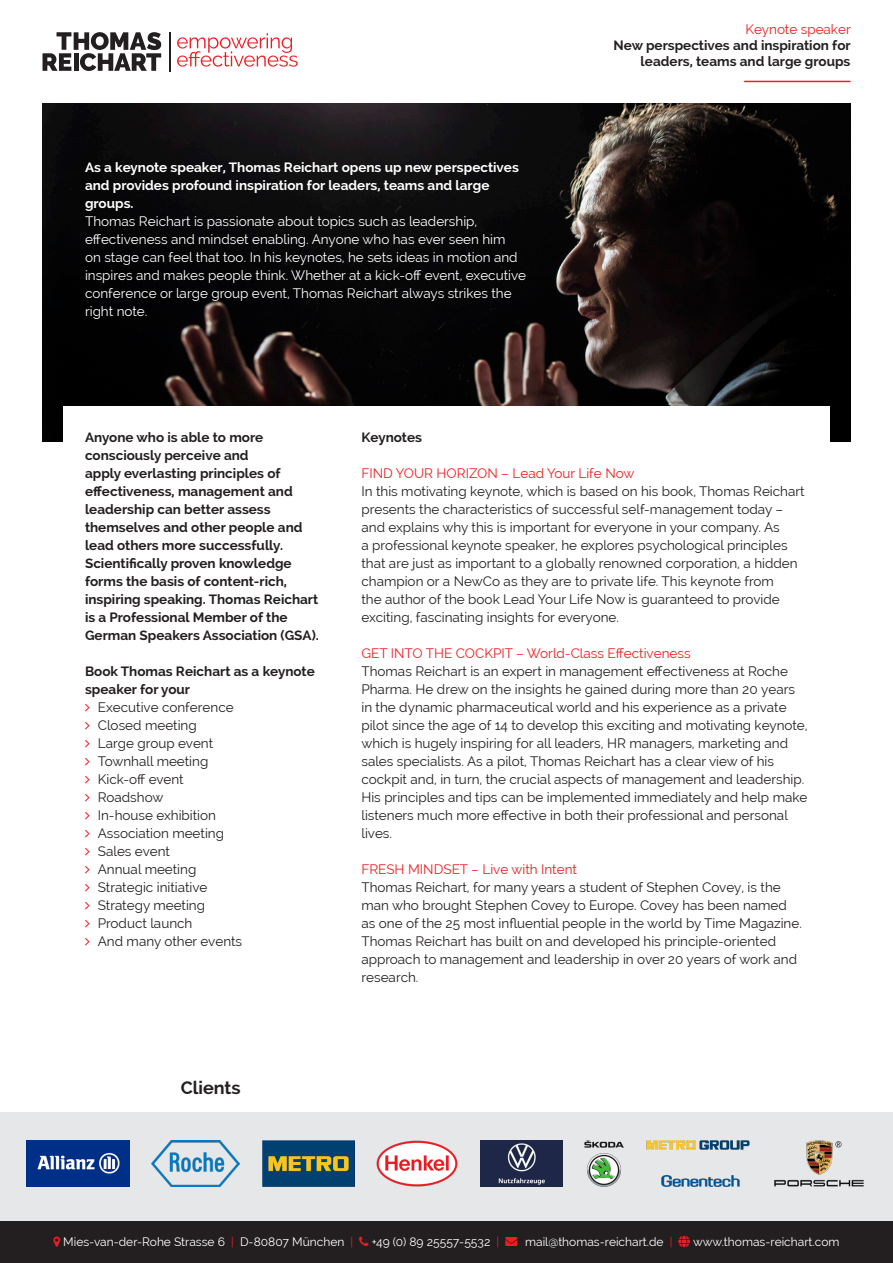
<style>
.page{position:relative;width:893px;height:1263px;background:#fff}
.page>*{position:absolute;margin:0;border:0;box-sizing:border-box;transform-origin:0 0}
.t1{font:700 18px "Raleway";color:#231f20}
.TRE_Fließtext{font:13.5px/18px "Raleway";color:#231f20}
.TRE_Fließtext-2{font:700 13.5px/18px "Raleway";color:#231f20}
.TRE_Fließtext-3{font:13.5px/18px "Raleway";color:#fff}
.TRE_Fließtext-4{font:700 13.5px/18px "Raleway";color:#fff}
.TRE_Fließtext-5{font:13.5px "Raleway";color:#ee1d23}
.t2{font:12px "Raleway";color:#fff}
.s1{color:#ee1d23}
</style>
<div class="page">
<img style="left:43px;top:103px;width:807px;height:339px">
<div style="left:0;top:1220px;width:893px;height:43px;background:#231f20"></div>
<svg style="left:43px;top:32px;width:118px;height:39px"></svg>
<hr style="left:169px;top:32px;width:2px;height:39px;background:#231f20">
<svg style="left:177px;top:33px;width:121px;height:34px"></svg>
<hr style="left:744px;top:81px;width:106px;height:1px;background:#ee1d23">
<div style="left:340px;top:406px;width:489px;height:615px;background:#fff"></div>
<div style="left:64px;top:406px;width:276px;height:597px;background:#fff"></div>
<div style="left:0;top:1112px;width:893px;height:108px;background:#e6e7e9"></div>
<img style="left:646px;top:1140px;width:103px;height:10px">
<img style="left:661px;top:1175px;width:78px;height:11px">
<img style="left:27px;top:1140px;width:102px;height:46px">
<img style="left:152px;top:1140px;width:88px;height:46px">
<img style="left:377px;top:1140px;width:81px;height:46px">
<img style="left:262px;top:1140px;width:92px;height:46px">
<img style="left:480px;top:1140px;width:82px;height:46px">
<img style="left:585px;top:1140px;width:38px;height:46px">
<img style="left:774px;top:1140px;width:90px;height:47px">
<p class="TRE_Fließtext-4" style="left:85px;top:158px;width:435px">As a keynote speaker, Thomas Reichart opens up new perspectives and provides profound inspiration for leaders, teams and large groups.</p>
<p class="TRE_Fließtext-3" style="left:85px;top:212px;width:443px">Thomas Reichart is passionate about topics such as leadership, effectiveness and mindset enabling. Anyone who has ever seen him<br>on stage can feel that too. In his keynotes, he sets ideas in motion and inspires and makes people think. Whether at a kick-off event, executive conference or large group event, Thomas Reichart always strikes the right note.</p>
<p class="TRE_Fließtext-5" style="left:745px;top:21px;width:107px">Keynote speaker</p>
<p class="TRE_Fließtext-2" style="left:614px;top:36px;width:239px">New perspectives and inspiration for</p>
<p class="TRE_Fließtext-2" style="left:641px;top:52px;width:211px">leaders, teams and large groups</p>
<p class="TRE_Fließtext-2" style="left:85px;top:428px;width:235px">Anyone who is able to more consciously perceive and<br>apply everlasting principles of effectiveness, management and leadership can better assess themselves and other people and lead others more successfully.<br>Scientifically proven knowledge forms the basis of content-rich, inspiring speaking. Thomas Reichart is a Professional Member of the<br>German Speakers Association (GSA).</p>
<p class="TRE_Fließtext-2" style="left:85px;top:662px;width:231px">Book Thomas Reichart as a keynote speaker for your</p>
<p class="TRE_Fließtext" style="left:98px;top:698px;width:137px">Executive conference</p>
<p class="TRE_Fließtext" style="left:98px;top:716px;width:100px">Closed meeting</p>
<p class="TRE_Fließtext" style="left:98px;top:734px;width:117px">Large group event</p>
<p class="TRE_Fließtext" style="left:98px;top:752px;width:112px">Townhall meeting</p>
<p class="TRE_Fließtext" style="left:98px;top:770px;width:87px">Kick-off event</p>
<p class="TRE_Fließtext" style="left:98px;top:788px;width:67px">Roadshow</p>
<p class="TRE_Fließtext" style="left:98px;top:806px;width:120px">In-house exhibition</p>
<p class="TRE_Fließtext" style="left:98px;top:824px;width:128px">Association meeting</p>
<p class="TRE_Fließtext" style="left:98px;top:842px;width:74px">Sales event</p>
<p class="TRE_Fließtext" style="left:98px;top:860px;width:100px">Annual meeting</p>
<p class="TRE_Fließtext" style="left:98px;top:878px;width:111px">Strategic initiative</p>
<p class="TRE_Fließtext" style="left:98px;top:896px;width:109px">Strategy meeting</p>
<p class="TRE_Fließtext" style="left:98px;top:914px;width:96px">Product launch</p>
<p class="TRE_Fließtext" style="left:98px;top:932px;width:146px">And many other events</p>
<p class="t1" style="left:181px;top:1078px;width:61px">Clients</p>
<p class="TRE_Fließtext-2" style="left:361px;top:428px;width:62px">Keynotes</p>
<p class="TRE_Fließtext-5" style="left:361px;top:465px;width:275px">FIND YOUR HORIZON – Lead Your Life Now</p>
<p class="TRE_Fließtext" style="left:361px;top:482px;width:445px">In this motivating keynote, which is based on his book, Thomas Reichart presents the characteristics of successful self-management today – and explains why this is important for everyone in your company. As<br>a professional keynote speaker, he explores psychological principles that are just as important to a globally renowned corporation, a hidden champion or a NewCo as they are to private life. This keynote from<br>the author of the book Lead Your Life Now is guaranteed to provide exciting, fascinating insights for everyone.</p>
<p class="TRE_Fließtext-5" style="left:361px;top:645px;width:331px">GET INTO THE COCKPIT – World-Class Effectiveness</p>
<p class="TRE_Fließtext" style="left:361px;top:662px;width:448px">Thomas Reichart is an expert in management effectiveness at Roche Pharma. He drew on the insights he gained during more than 20 years in the dynamic pharmaceutical world and his experience as a private pilot since the age of 14 to develop this exciting and motivating keynote, which is hugely inspiring for all leaders, HR managers, marketing and sales specialists. As a pilot, Thomas Reichart has a clear view of his cockpit and, in turn, the crucial aspects of management and leadership.<br>His principles and tips can be implemented immediately and help make listeners much more effective in both their professional and personal lives.</p>
<p class="TRE_Fließtext-5" style="left:361px;top:861px;width:217px">FRESH MINDSET – Live with Intent</p>
<p class="TRE_Fließtext" style="left:361px;top:878px;width:442px">Thomas Reichart, for many years a student of Stephen Covey, is the man who brought Stephen Covey to Europe. Covey has been named as one of the 25 most influential people in the world by Time Magazine.<br>Thomas Reichart has built on and developed his principle-oriented approach to management and leadership in over 20 years of work and research.</p>
<p class="t2" style="left:63px;top:1235px;width:291px">Mies-van-der-Rohe Strasse 6 <span class="s1">|</span> D-80807 München <span class="s1">|</span></p>
<p class="t2" style="left:372px;top:1235px;width:302px">+49 (0) 89 25557-5532 <span class="s1">|</span> <span class="s1">→</span> mail@thomas-reichart.de <span class="s1">|</span></p>
<p class="t2" style="left:693px;top:1235px;width:148px">www.thomas-reichart.com</p>
</div>
